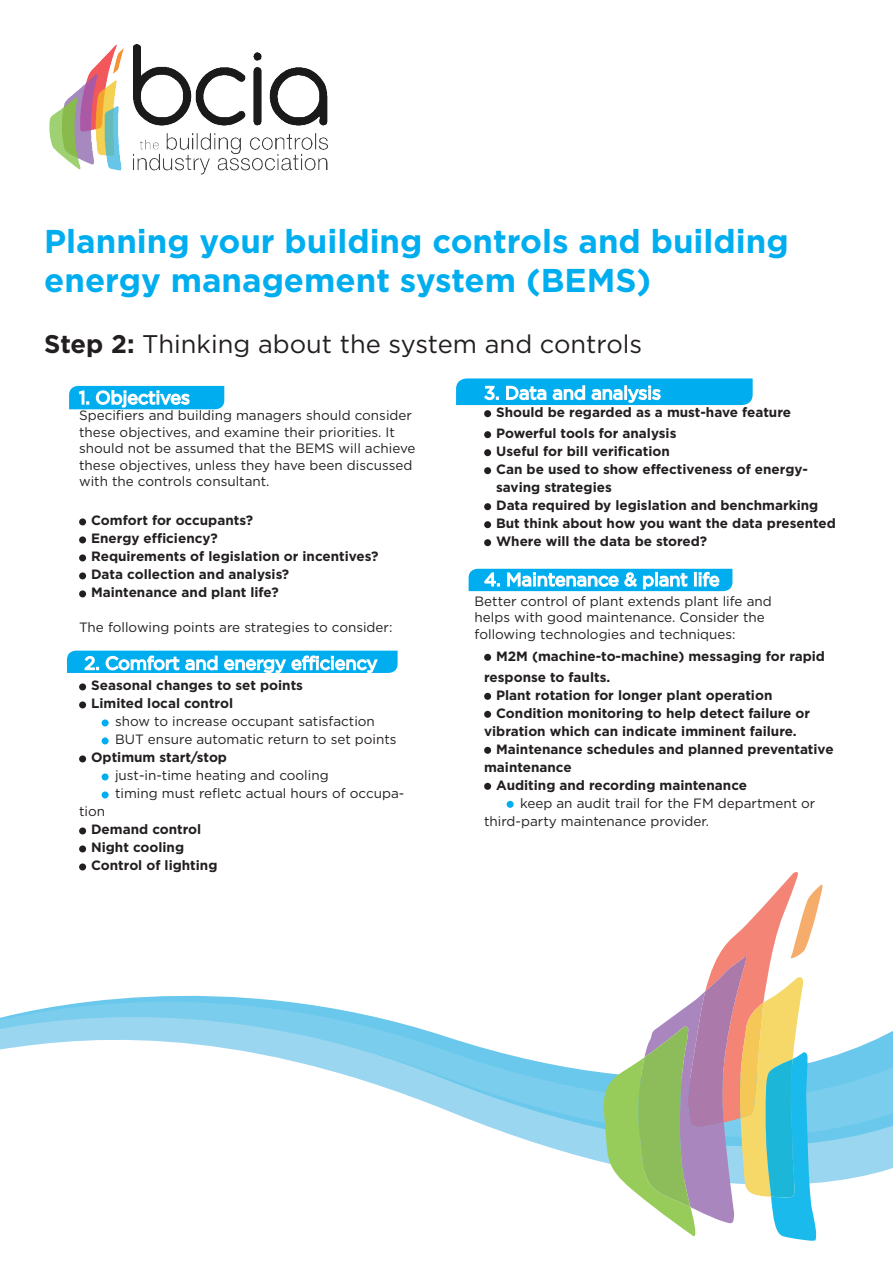
<style>
.page{position:relative;width:893px;height:1263px;background:#fff}
.page>*{position:absolute;margin:0;border:0;box-sizing:border-box;transform-origin:0 0}
.t1{font:700 33px/39.6px "Gotham";color:#00aeef}
.t2{font:25.5px "Gotham";color:#231f20}
.t3{font:700 13.5px/18px "Gotham";color:#231f20}
.t4{font:13.5px/16.5px "Gotham";color:#231f20}
.s1{font-weight:700}
</style>
<div class="page">
<img style="left:49px;top:44px;width:279px;height:131px">
<svg style="left:69px;top:386px;width:155px;height:23px"></svg>
<div style="left:79px;top:518px;width:7px;height:7px;background:#231f20;border-radius:50%"></div>
<div style="left:79px;top:536px;width:7px;height:7px;background:#231f20;border-radius:50%"></div>
<div style="left:79px;top:554px;width:7px;height:7px;background:#231f20;border-radius:50%"></div>
<div style="left:79px;top:572px;width:7px;height:7px;background:#231f20;border-radius:50%"></div>
<div style="left:79px;top:590px;width:7px;height:7px;background:#231f20;border-radius:50%"></div>
<svg style="left:67px;top:651px;width:331px;height:22px"></svg>
<div style="left:79px;top:683px;width:7px;height:7px;background:#231f20;border-radius:50%"></div>
<div style="left:79px;top:701px;width:7px;height:7px;background:#231f20;border-radius:50%"></div>
<div style="left:102px;top:719px;width:7px;height:7px;background:#00aeef;border-radius:50%"></div>
<div style="left:102px;top:737px;width:7px;height:7px;background:#00aeef;border-radius:50%"></div>
<div style="left:79px;top:755px;width:7px;height:7px;background:#231f20;border-radius:50%"></div>
<div style="left:102px;top:773px;width:7px;height:7px;background:#00aeef;border-radius:50%"></div>
<div style="left:102px;top:791px;width:7px;height:7px;background:#00aeef;border-radius:50%"></div>
<div style="left:79px;top:827px;width:7px;height:7px;background:#231f20;border-radius:50%"></div>
<div style="left:79px;top:845px;width:7px;height:7px;background:#231f20;border-radius:50%"></div>
<div style="left:79px;top:863px;width:7px;height:7px;background:#231f20;border-radius:50%"></div>
<svg style="left:0;top:995px;width:387px;height:25px"></svg>
<svg style="left:0;top:1020px;width:893px;height:163px"></svg>
<svg style="left:600px;top:872px;width:222px;height:369px"></svg>
<svg style="left:456px;top:378px;width:297px;height:27px"></svg>
<div style="left:484px;top:410px;width:7px;height:7px;background:#231f20;border-radius:50%"></div>
<div style="left:484px;top:431px;width:7px;height:7px;background:#231f20;border-radius:50%"></div>
<div style="left:484px;top:449px;width:7px;height:7px;background:#231f20;border-radius:50%"></div>
<div style="left:484px;top:467px;width:7px;height:7px;background:#231f20;border-radius:50%"></div>
<div style="left:484px;top:503px;width:7px;height:7px;background:#231f20;border-radius:50%"></div>
<div style="left:484px;top:521px;width:7px;height:7px;background:#231f20;border-radius:50%"></div>
<div style="left:484px;top:539px;width:7px;height:7px;background:#231f20;border-radius:50%"></div>
<svg style="left:469px;top:569px;width:263px;height:22px"></svg>
<div style="left:484px;top:654px;width:7px;height:7px;background:#231f20;border-radius:50%"></div>
<div style="left:484px;top:693px;width:7px;height:7px;background:#231f20;border-radius:50%"></div>
<div style="left:484px;top:711px;width:7px;height:7px;background:#231f20;border-radius:50%"></div>
<div style="left:484px;top:747px;width:7px;height:7px;background:#231f20;border-radius:50%"></div>
<div style="left:484px;top:783px;width:7px;height:7px;background:#231f20;border-radius:50%"></div>
<div style="left:507px;top:801px;width:7px;height:7px;background:#00aeef;border-radius:50%"></div>
<p class="t1" style="left:44px;top:220px;width:746px">Planning your building controls and building energy management system (BEMS)</p>
<p class="t2" style="left:44px;top:330px;width:599px"><span class="s1">Step 2:</span> Thinking about the system and controls</p>
<p class="t4" style="left:79px;top:407px;width:338px">Specifiers and building managers should consider these objectives, and examine their priorities. It should not be assumed that the BEMS will achieve these objectives, unless they have been discussed</p>
<p class="t4" style="left:79px;top:473px;width:192px">with the controls consultant.</p>
<p class="t3" style="left:91px;top:511px;width:163px">Comfort for occupants?</p>
<p class="t3" style="left:91px;top:529px;width:128px">Energy efficiency?</p>
<p class="t3" style="left:91px;top:547px;width:289px">Requirements of legislation or incentives?</p>
<p class="t3" style="left:91px;top:565px;width:200px">Data collection and analysis?</p>
<p class="t3" style="left:91px;top:583px;width:189px">Maintenance and plant life?</p>
<p class="t4" style="left:79px;top:618px;width:315px">The following points are strategies to consider:</p>
<p class="t3" style="left:91px;top:676px;width:213px">Seasonal changes to set points</p>
<p class="t3" style="left:91px;top:694px;width:144px">Limited local control</p>
<p class="t4" style="left:115px;top:713px;width:261px">show to increase occupant satisfaction</p>
<p class="t4" style="left:115px;top:731px;width:283px">BUT ensure automatic return to set points</p>
<p class="t3" style="left:91px;top:748px;width:137px">Optimum start/stop</p>
<p class="t4" style="left:115px;top:766px;width:291px;line-height:18px">just-in-time heating and cooling<br>timing must refletc actual hours of occupa-</p>
<p class="t4" style="left:79px;top:803px;width:28px">tion</p>
<p class="t3" style="left:91px;top:820px;width:112px">Demand control</p>
<p class="t3" style="left:91px;top:838px;width:95px">Night cooling</p>
<p class="t3" style="left:91px;top:856px;width:128px">Control of lighting</p>
<p class="t3" style="left:496px;top:403px;width:296px">Should be regarded as a must-have feature</p>
<p class="t3" style="left:496px;top:424px;width:182px">Powerful tools for analysis</p>
<p class="t3" style="left:496px;top:442px;width:175px">Useful for bill verification</p>
<p class="t3" style="left:496px;top:460px;width:313px">Can be used to show effectiveness of energy&shy;saving strategies</p>
<p class="t3" style="left:496px;top:496px;width:324px">Data required by legislation and benchmarking</p>
<p class="t3" style="left:496px;top:514px;width:341px">But think about how you want the data presented</p>
<p class="t3" style="left:496px;top:532px;width:213px">Where will the data be stored?</p>
<p class="t4" style="left:475px;top:592px;width:299px">Better control of plant extends plant life and helps with good maintenance. Consider the following technologies and techniques:</p>
<p class="t3" style="left:484px;top:645px;width:342px;line-height:21px;text-indent:12px">M2M (machine-to-machine) messaging for rapid response to faults.</p>
<p class="t3" style="left:496px;top:686px;width:278px">Plant rotation for longer plant operation</p>
<p class="t3" style="left:484px;top:704px;width:328px;text-indent:12px">Condition monitoring to help detect failure or vibration which can indicate imminent failure.</p>
<p class="t3" style="left:484px;top:740px;width:351px;text-indent:12px">Maintenance schedules and planned preventative maintenance</p>
<p class="t3" style="left:496px;top:776px;width:252px">Auditing and recording maintenance</p>
<p class="t4" style="left:484px;top:794px;width:333px;line-height:18px;text-indent:36px">keep an audit trail for the FM department or third-party maintenance provider.</p>
</div>
